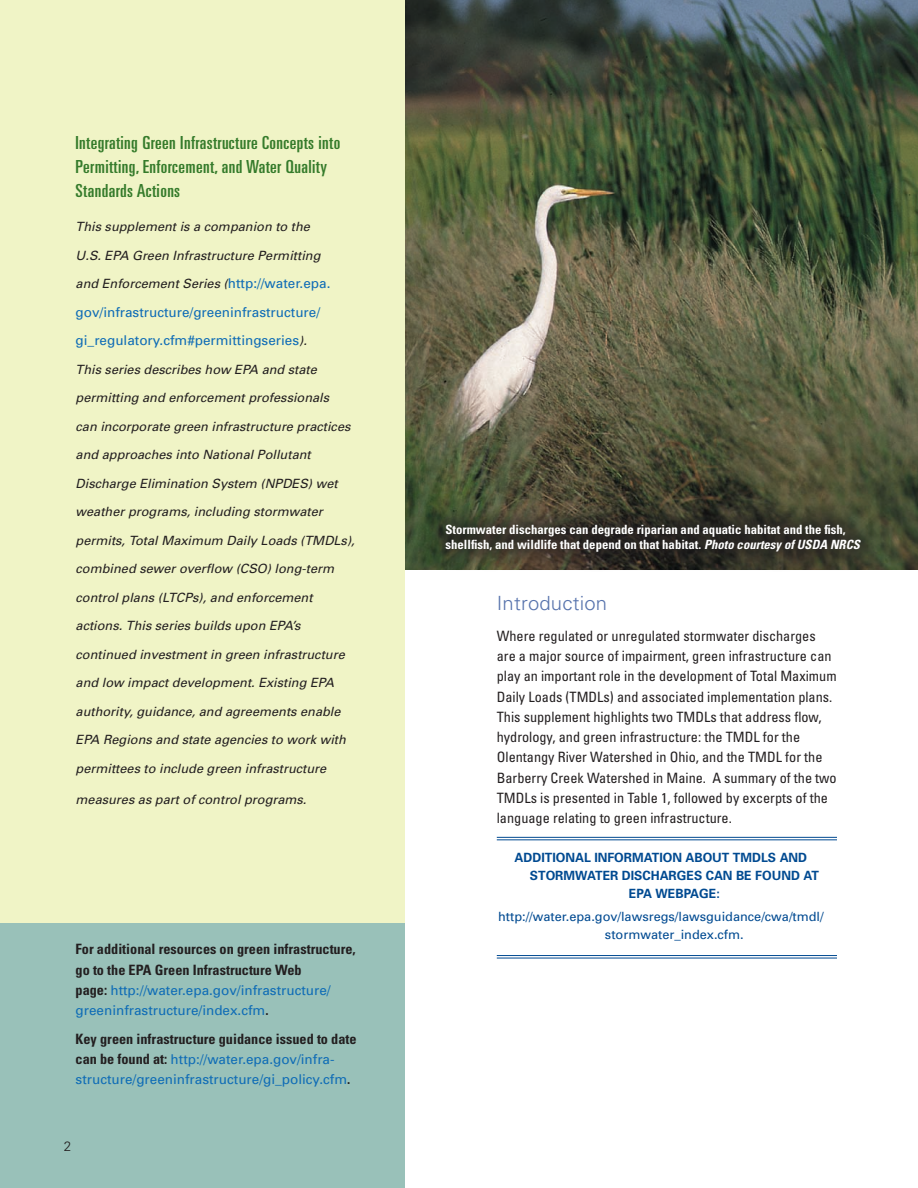
<style>
.page{position:relative;width:918px;height:1188px;background:#fff}
.page>*{position:absolute;margin:0;border:0;box-sizing:border-box;transform-origin:0 0}
.Subheads_1{font:300 19.5px "Univers";letter-spacing:.01em;color:#5874ad;scale:1.04 1}
.Subheads_2{font:ultra-condensed 18px/24px "Univers";letter-spacing:.02em;color:#357b2b;scale:1.1 1}
.Body_1_Column{font:condensed 14.25px/20.2px "Univers";color:#231f20}
.Intro_Bold{font:700 condensed 14.25px/20.2px "Univers";color:#231f20}
.Intro_Bold-2{font:13.5px/20.2px "Univers";color:#0f6cb6}
.Introduction{font:13.5px/28.5px "Univers";color:#0f6cb6}
.t1{font:300 13.5px "Univers";color:#231f20}
.Introduction-2{font:italic 12.75px "Univers";color:#231f20}
.Cover_Caption{font:700 condensed 12.75px/15.3px "Univers";color:#fff}
.Pull_Quote_Head{font:700 12.75px "Univers";color:#014a91}
.Pull_Quotes{font:12.75px/18px "Univers";color:#014a91}
.s1{font-style:normal;font-size:13.5px;color:#0f6cb6}
.s2{font-style:italic;font-size:12.75px;color:#231f20}
.s3{font-weight:700;font-stretch:condensed;font-size:14.25px;color:#231f20}
.s4{font-style:italic}
</style>
<div class="page">
<img style="left:405px;top:0;width:513px;height:569px">
<div style="left:0;top:0;width:405px;height:1005px;background:#f0f4c6"></div>
<div style="left:0;top:923px;width:405px;height:265px;background:#99c1b9"></div>
<hr style="left:497px;top:837px;width:340px;height:1px;background:#014a91">
<hr style="left:497px;top:840px;width:340px;height:1px;background:#014a91">
<hr style="left:497px;top:955px;width:340px;height:1px;background:#014a91">
<hr style="left:497px;top:958px;width:340px;height:1px;background:#014a91">
<div style="left:423px;top:501px;width:460px;height:73px;background:#231f20;opacity:.75"></div>
<p class="Subheads_2" style="left:76px;top:131px;width:242px">Integrating Green Infrastructure Concepts into<br>Permitting, Enforcement, and Water Quality<br>Standards Actions</p>
<p class="Introduction-2" style="left:76px;top:219px;width:236px">This supplement is a companion to the</p>
<p class="Introduction-2" style="left:76px;top:247px;width:246px">U.S. EPA Green Infrastructure Permitting</p>
<p class="Introduction-2" style="left:76px;top:276px;width:256px">and Enforcement Series (<span class="s1">http://water.epa.</span></p>
<p class="Introduction" style="left:76px;top:297px;width:246px">gov/infrastructure/greeninfrastructure/ gi_regulatory.cfm#permittingseries<span class="s2">).</span></p>
<p class="Introduction-2" style="left:76px;top:361px;width:243px">This series describes how EPA and state</p>
<p class="Introduction-2" style="left:76px;top:390px;width:255px">permitting and enforcement professionals</p>
<p class="Introduction-2" style="left:76px;top:418px;width:276px">can incorporate green infrastructure practices</p>
<p class="Introduction-2" style="left:76px;top:447px;width:237px">and approaches into National Pollutant</p>
<p class="Introduction-2" style="left:76px;top:475px;width:264px">Discharge Elimination System (NPDES) wet</p>
<p class="Introduction-2" style="left:76px;top:504px;width:249px">weather programs, including stormwater</p>
<p class="Introduction-2" style="left:76px;top:532px;width:281px">permits, Total Maximum Daily Loads (TMDLs),</p>
<p class="Introduction-2" style="left:76px;top:561px;width:260px">combined sewer overflow (CSO) long-term</p>
<p class="Introduction-2" style="left:76px;top:589px;width:239px">control plans (LTCPs), and enforcement</p>
<p class="Introduction-2" style="left:76px;top:618px;width:227px">actions. This series builds upon EPA’s</p>
<p class="Introduction-2" style="left:76px;top:646px;width:271px">continued investment in green infrastructure</p>
<p class="Introduction-2" style="left:76px;top:675px;width:260px">and low impact development. Existing EPA</p>
<p class="Introduction-2" style="left:76px;top:703px;width:266px">authority, guidance, and agreements enable</p>
<p class="Introduction-2" style="left:76px;top:732px;width:272px">EPA Regions and state agencies to work with</p>
<p class="Introduction-2" style="left:76px;top:760px;width:252px">permittees to include green infrastructure</p>
<p class="Introduction-2" style="left:76px;top:792px;width:232px">measures as part of control programs.</p>
<p class="Intro_Bold" style="left:76px;top:939px;width:282px">For additional resources on green infrastructure, go to the EPA Green Infrastructure Web</p>
<p class="Intro_Bold-2" style="left:76px;top:980px;width:257px"><span class="s3">page:</span> http://water.epa.gov/infrastructure/ greeninfrastructure/index.cfm<span class="s3">.</span></p>
<p class="Intro_Bold" style="left:76px;top:1028px;width:283px">Key green infrastructure guidance issued to date</p>
<p class="Intro_Bold-2" style="left:76px;top:1049px;width:276px"><span class="s3">can be found at:</span> http://water.epa.gov/infra&shy;structure/greeninfrastructure/gi_policy.cfm<span class="s3">.</span></p>
<p class="t1" style="left:64px;top:1138px;width:9px">2</p>
<p class="Cover_Caption" style="left:446px;top:521px;width:416px">Stormwater discharges can degrade riparian and aquatic habitat and the fish, shellfish, and wildlife that depend on that habitat. <span class="s4">Photo courtesy of USDA NRCS</span></p>
<p class="Subheads_1" style="left:497px;top:591px;width:108px">Introduction</p>
<p class="Body_1_Column" style="left:497px;top:625px;width:341px">Where regulated or unregulated stormwater discharges are a major source of impairment, green infrastructure can play an important role in the development of Total Maximum Daily Loads (TMDLs) and associated implementation plans.<br>This supplement highlights two TMDLs that address flow, hydrology, and green infrastructure: the TMDL for the Olentangy River Watershed in Ohio, and the TMDL for the Barberry Creek Watershed in Maine. A summary of the two TMDLs is presented in Table 1, followed by excerpts of the language relating to green infrastructure.</p>
<p class="Pull_Quote_Head" style="left:515px;top:849px;width:294px">ADDITIONAL INFORMATION ABOUT TMDLS AND</p>
<p class="Pull_Quote_Head" style="left:530px;top:867px;width:291px">STORMWATER DISCHARGES CAN BE FOUND AT</p>
<p class="Pull_Quote_Head" style="left:629px;top:885px;width:92px">EPA WEBPAGE:</p>
<p class="Pull_Quotes" style="left:605px;top:907px;width:220px;text-indent:-107px">http://water.epa.gov/lawsregs/lawsguidance/cwa/tmdl/ stormwater_index.cfm.</p>
</div>
